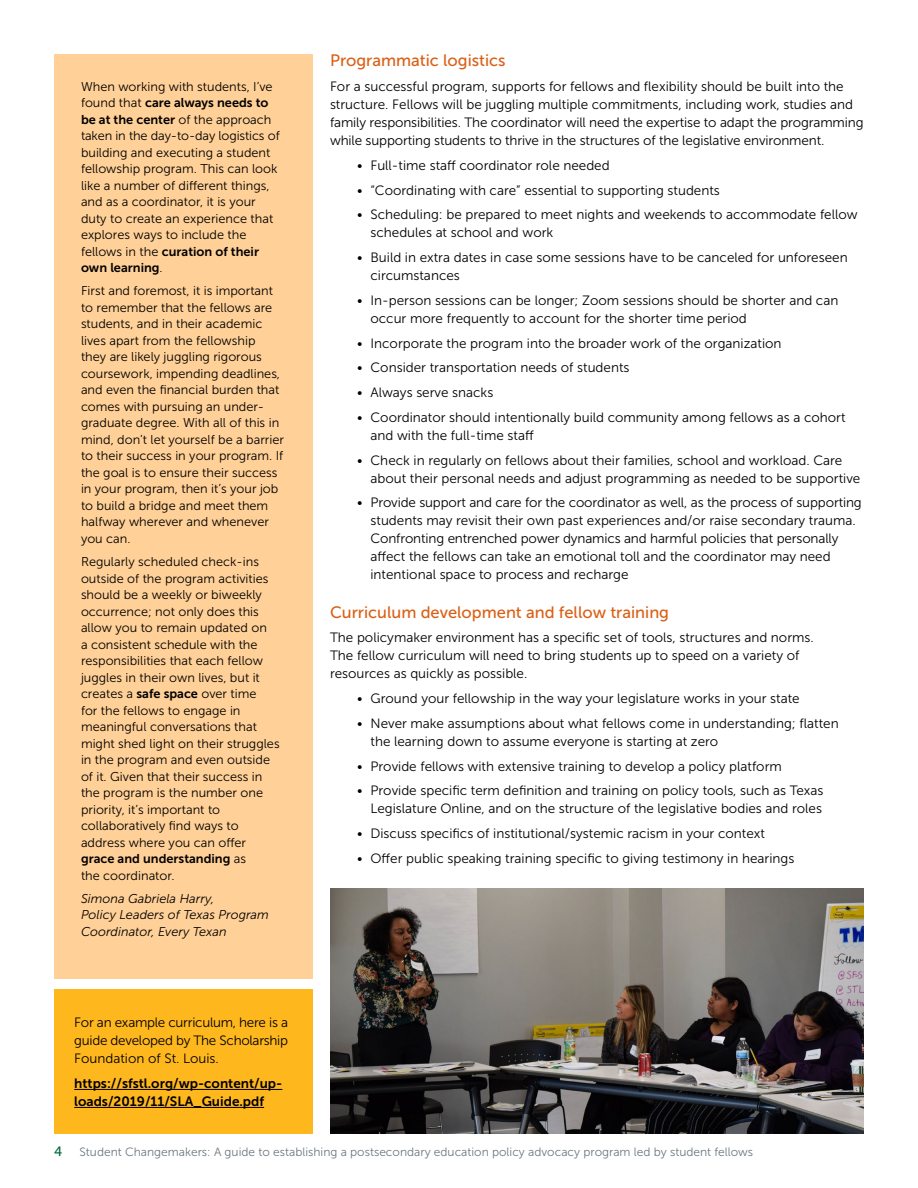
<style>
.page{position:relative;width:918px;height:1188px;background:#fff}
.page>*{position:absolute;margin:0;border:0;box-sizing:border-box;transform-origin:0 0}
.t1{font:16.5px "Museo Sans 500";color:#da6016}
.Body{font:13.5px/18px "Museo Sans 300";color:#000}
.Body-2{font:13.5px/18px "Museo Sans 700";color:#000}
.t2{font:13.5px "Museo Sans 500";color:#006838}
.Body-3{font:12.75px/16.5px "Museo Sans 300";color:#000}
.Body-4{font:italic 12.75px/16.5px "Museo Sans 300";color:#000}
.t3{font:12px "Museo Sans 300";color:#6d7880}
.s1{font-family:"Museo Sans 700"}
</style>
<div class="page">
<div style="left:54px;top:54px;width:258px;height:924px;background:#ffd097"></div>
<img style="left:330px;top:889px;width:534px;height:245px">
<div style="left:54px;top:989px;width:258px;height:145px;background:#ffb71e"></div>
<hr style="left:74px;top:1089px;width:208px;height:1px;background:#000">
<hr style="left:74px;top:1107px;width:190px;height:1px;background:#000">
<p class="Body-3" style="left:81px;top:78px;width:200px">When working with students, I’ve found that <span class="s1">care always needs to be at the center</span> of the approach taken in the day-to-day logistics of building and executing a student fellowship program. This can look like a number of different things, and as a coordinator, it is your duty to create an experience that explores ways to include the fellows in the <span class="s1">curation of their own learning</span>.</p>
<p class="Body-3" style="left:81px;top:283px;width:205px">First and foremost, it is important to remember that the fellows are students, and in their academic lives apart from the fellowship<br>they are likely juggling rigorous coursework, impending deadlines, and even the financial burden that comes with pursuing an under&shy;graduate degree. With all of this in mind, don’t let yourself be a barrier to their success in your program. If the goal is to ensure their success in your program, then it’s your job to build a bridge and meet them halfway wherever and whenever you can.</p>
<p class="Body-3" style="left:81px;top:554px;width:200px">Regularly scheduled check-ins outside of the program activities should be a weekly or biweekly occurrence; not only does this allow you to remain updated on<br>a consistent schedule with the responsibilities that each fellow juggles in their own lives, but it creates a <span class="s1">safe space</span> over time<br>for the fellows to engage in meaningful conversations that might shed light on their struggles in the program and even outside of it. Given that their success in the program is the number one priority, it’s important to collaboratively find ways to address where you can offer <span class="s1">grace and understanding</span> as<br>the coordinator.</p>
<p class="Body-4" style="left:81px;top:890px;width:189px">Simona Gabriela Harry,<br>Policy Leaders of Texas Program<br>Coordinator, Every Texan</p>
<p class="Body" style="left:74px;top:1014px;width:215px;text-align:justify">For an example curriculum, here is a guide developed by The Scholarship Foundation of St. Louis.</p>
<p class="Body-2" style="left:74px;top:1074px;width:210px">https://sfstl.org/wp-content/up&shy;loads/2019/11/SLA_Guide.pdf</p>
<h1 class="t1" style="left:330px;top:52px;width:177px">Programmatic logistics</h1>
<p class="Body" style="left:330px;top:78px;width:535px">For a successful program, supports for fellows and flexibility should be built into the structure. Fellows will be juggling multiple commitments, including work, studies and family responsibilities. The coordinator will need the expertise to adapt the programming while supporting students to thrive in the structures of the legislative environment.</p>
<p class="Body" style="left:357px;top:156px;width:254px">• Full-time staff coordinator role needed</p>
<p class="Body" style="left:357px;top:181px;width:364px">• “Coordinating with care” essential to supporting students</p>
<p class="Body" style="left:371px;top:206px;width:489px;text-indent:-14px">• Scheduling: be prepared to meet nights and weekends to accommodate fellow schedules at school and work</p>
<p class="Body" style="left:371px;top:249px;width:479px;text-indent:-14px">• Build in extra dates in case some sessions have to be canceled for unforeseen circumstances</p>
<p class="Body" style="left:371px;top:291px;width:469px;text-indent:-14px">• In-person sessions can be longer; Zoom sessions should be shorter and can occur more frequently to account for the shorter time period</p>
<p class="Body" style="left:357px;top:334px;width:426px">• Incorporate the program into the broader work of the organization</p>
<p class="Body" style="left:357px;top:359px;width:274px">• Consider transportation needs of students</p>
<p class="Body" style="left:357px;top:384px;width:138px">• Always serve snacks</p>
<p class="Body" style="left:371px;top:408px;width:477px;text-indent:-14px">• Coordinator should intentionally build community among fellows as a cohort and with the full-time staff</p>
<p class="Body" style="left:371px;top:451px;width:491px;text-indent:-14px">• Check in regularly on fellows about their families, school and workload. Care about their personal needs and adjust programming as needed to be supportive</p>
<p class="Body" style="left:371px;top:494px;width:493px;text-indent:-14px">• Provide support and care for the coordinator as well, as the process of supporting students may revisit their own past experiences and/or raise secondary trauma.<br>Confronting entrenched power dynamics and harmful policies that personally affect the fellows can take an emotional toll and the coordinator may need intentional space to process and recharge</p>
<h1 class="t1" style="left:330px;top:603px;width:341px">Curriculum development and fellow training</h1>
<p class="Body" style="left:330px;top:629px;width:485px">The policymaker environment has a specific set of tools, structures and norms.<br>The fellow curriculum will need to bring students up to speed on a variety of resources as quickly as possible.</p>
<p class="Body" style="left:357px;top:690px;width:444px">• Ground your fellowship in the way your legislature works in your state</p>
<p class="Body" style="left:371px;top:714px;width:470px;text-indent:-14px">• Never make assumptions about what fellows come in understanding; flatten the learning down to assume everyone is starting at zero</p>
<p class="Body" style="left:357px;top:757px;width:426px">• Provide fellows with extensive training to develop a policy platform</p>
<p class="Body" style="left:357px;top:782px;width:468px;text-align:right">• Provide specific term definition and training on policy tools, such as Texas<br>Legislature Online, and on the structure of the legislative bodies and roles</p>
<p class="Body" style="left:357px;top:825px;width:410px">• Discuss specifics of institutional/systemic racism in your context</p>
<p class="Body" style="left:357px;top:849px;width:439px">• Offer public speaking training specific to giving testimony in hearings</p>
<p class="t2" style="left:54px;top:1144px;width:10px">4</p>
<p class="t3" style="left:80px;top:1145px;width:675px">Student Changemakers: A guide to establishing a postsecondary education policy advocacy program led by student fellows</p>
</div>
